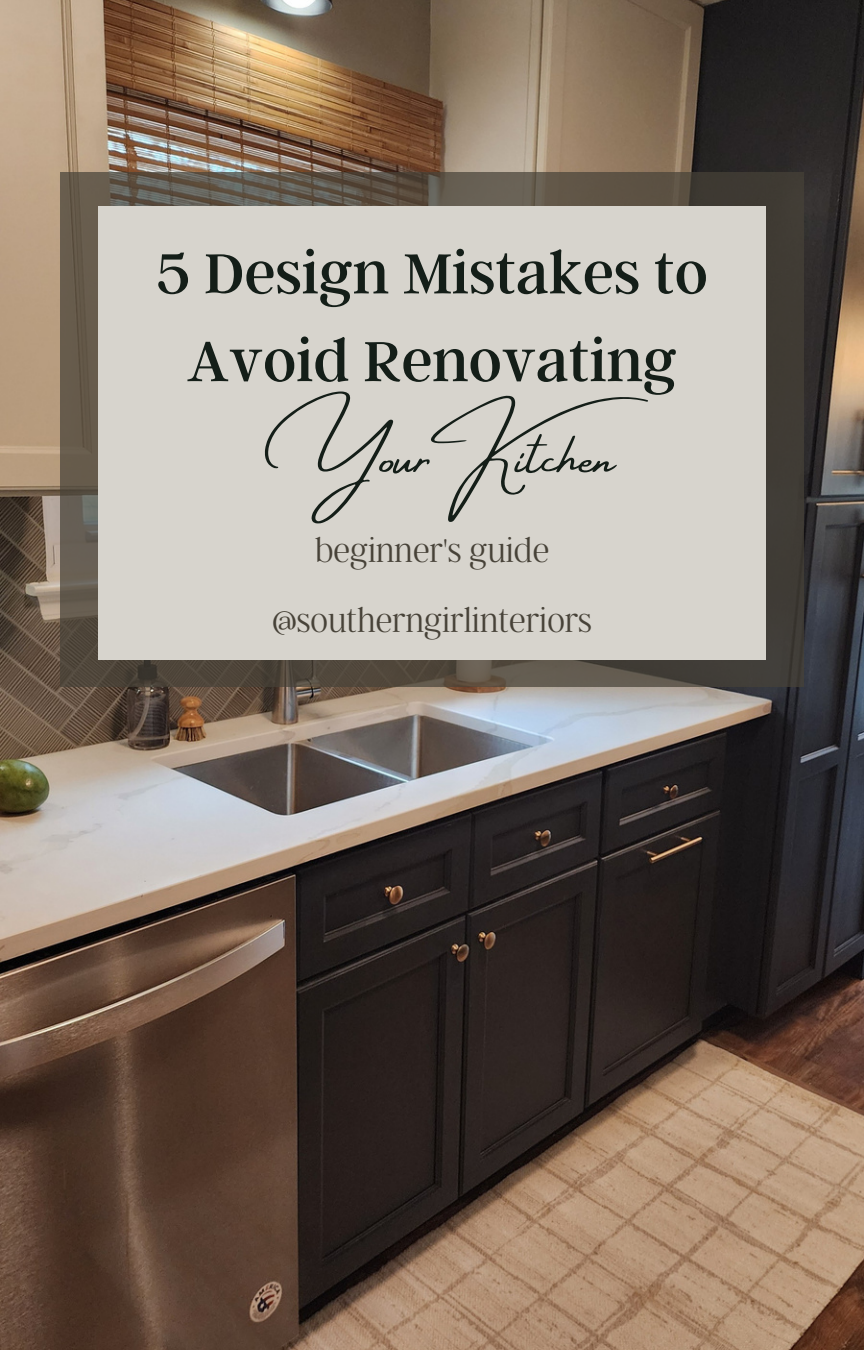
<style>
.page{position:relative;width:864px;height:1350px;background:#fff}
.page>*{position:absolute;margin:0;border:0;box-sizing:border-box;transform-origin:0 0}
.t1{font:63px/87.8px "Argent CF";color:#141e18;text-align:center}
.t2{font:54.68px "Amsterdam Four";color:#141e18}
.t3{font:100 36px "Argent CF";color:#474238}
</style>
<div class="page">
<img style="left:0;top:0;width:864px;height:1350px">
<svg style="left:61px;top:173px;width:742px;height:514px;background:#544c42"></svg>
<div style="left:98px;top:206px;width:668px;height:454px;background:#d7d4cd"></div>
<h1 class="t1" style="left:156px;top:226px;width:553px">5 Design Mistakes to<br>Avoid Renovating</h1>
<h2 class="t2" style="left:269px;top:427px;width:400px">Your Kitchen</h2>
<p class="t3" style="left:315px;top:528px;width:236px">beginner's guide</p>
<p class="t3" style="left:272px;top:597px;width:321px">@southerngirlinteriors</p>
</div>
